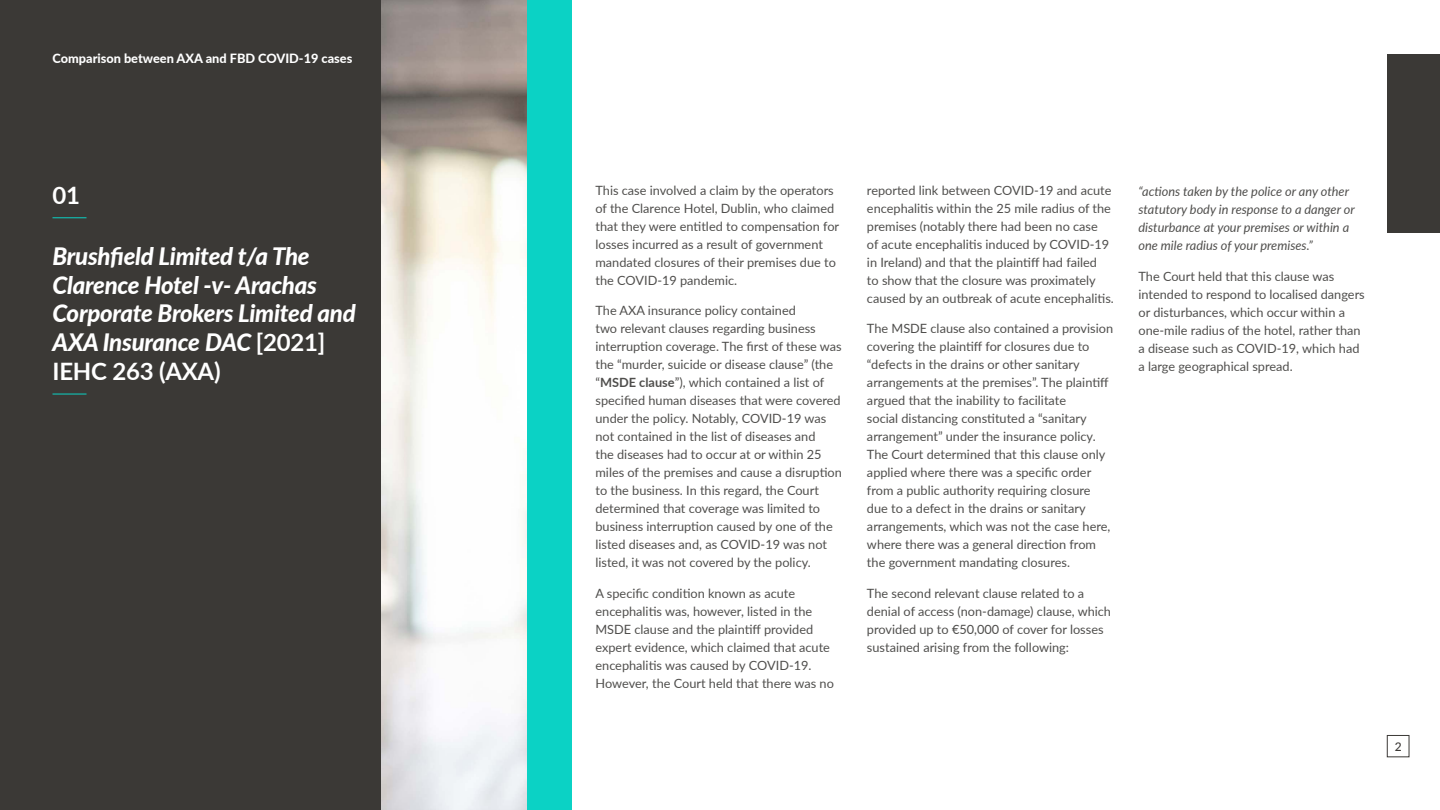
<style>
.page{position:relative;width:1440px;height:810px;background:#fff}
.page>*{position:absolute;margin:0;border:0;box-sizing:border-box;transform-origin:0 0}
.t1{font:italic 800 24px/28.8px "Lato";letter-spacing:-.01em;color:#fff}
.t2{font:700 24px "Lato";color:#fff}
.t3{font:12.75px/18px "Lato";color:#4f4e4c}
.t4{font:italic 12.75px/18px "Lato";color:#4f4e4c}
.t5{font:800 12.75px "Lato";color:#fff}
.t6{font:500 12px "Lato";color:#3b3936}
.s1{font-weight:700;color:#0bd2c5}
.s2{font-weight:400}
.s3{font-weight:700;font-style:normal}
.s4{font-weight:700}
</style>
<div class="page">
<img style="left:381px;top:0;width:147px;height:810px">
<div style="left:1388px;top:54px;width:52px;height:178px;background:#3b3936"></div>
<div style="left:1387px;top:735px;width:22px;height:22px;border:1px solid #3b3936"></div>
<div style="left:0;top:0;width:381px;height:810px;background:#3b3936"></div>
<div style="left:528px;top:0;width:44px;height:810px;background:#0bd2c5"></div>
<svg style="left:52px;top:217px;width:35px;height:1px"></svg>
<svg style="left:52px;top:394px;width:35px;height:1px"></svg>
<p class="t5" style="left:52px;top:49px;width:328px">D cument heading to go here 17pt heavy <span class="s1">|</span> <span class="s2">2021 (r gular)</span></p>
<p class="t5" style="left:52px;top:49px;width:301px">Comparison between AXA and FBD COVID-19 cases</p>
<h1 class="t2" style="left:52px;top:177px;width:29px">01</h1>
<h1 class="t1" style="left:52px;top:241px;width:305px">Brushfield Limited t/a The<br>Clarence Hotel -v- Arachas<br>Corporate Brokers Limited and<br>AXA Insurance DAC <span class="s3">[2021]<br>IEHC 263 (AXA)</span></h1>
<p class="t3" style="left:596px;top:180px;width:245px">This case involved a claim by the operators of the Clarence Hotel, Dublin, who claimed that they were entitled to compensation for losses incurred as a result of government mandated closures of their premises due to the COVID-19 pandemic.</p>
<p class="t3" style="left:596px;top:301px;width:248px">The AXA insurance policy contained<br>two relevant clauses regarding business interruption coverage. The first of these was the “murder, suicide or disease clause” (the “<span class="s4">MSDE clause</span>”), which contained a list of specified human diseases that were covered under the policy. Notably, COVID-19 was not contained in the list of diseases and<br>the diseases had to occur at or within 25 miles of the premises and cause a disruption to the business. In this regard, the Court determined that coverage was limited to business interruption caused by one of the listed diseases and, as COVID-19 was not listed, it was not covered by the policy.</p>
<p class="t3" style="left:596px;top:584px;width:240px">A specific condition known as acute encephalitis was, however, listed in the MSDE clause and the plaintiff provided expert evidence, which claimed that acute encephalitis was caused by COVID-19.<br>However, the Court held that there was no</p>
<p class="t3" style="left:867px;top:180px;width:248px">reported link between COVID-19 and acute encephalitis within the 25 mile radius of the premises (notably there had been no case<br>of acute encephalitis induced by COVID-19 in Ireland) and that the plaintiff had failed<br>to show that the closure was proximately caused by an outbreak of acute encephalitis.</p>
<p class="t3" style="left:867px;top:319px;width:248px">The MSDE clause also contained a provision covering the plaintiff for closures due to “defects in the drains or other sanitary arrangements at the premises”. The plaintiff argued that the inability to facilitate<br>social distancing constituted a “sanitary arrangement” under the insurance policy.<br>The Court determined that this clause only applied where there was a specific order from a public authority requiring closure due to a defect in the drains or sanitary arrangements, which was not the case here, where there was a general direction from the government mandating closures.</p>
<p class="t3" style="left:867px;top:584px;width:246px">The second relevant clause related to a denial of access (non-damage) clause, which provided up to €50,000 of cover for losses sustained arising from the following:</p>
<p class="t4" style="left:1138px;top:182px;width:218px">“actions taken by the police or any other statutory body in response to a danger or disturbance at your premises or within a one mile radius of your premises.”</p>
<p class="t3" style="left:1138px;top:267px;width:228px">The Court held that this clause was intended to respond to localised dangers or disturbances, which occur within a one-mile radius of the hotel, rather than a disease such as COVID-19, which had a large geographical spread.</p>
<p class="t6" style="left:1395px;top:738px;width:8px">2</p>
</div>
